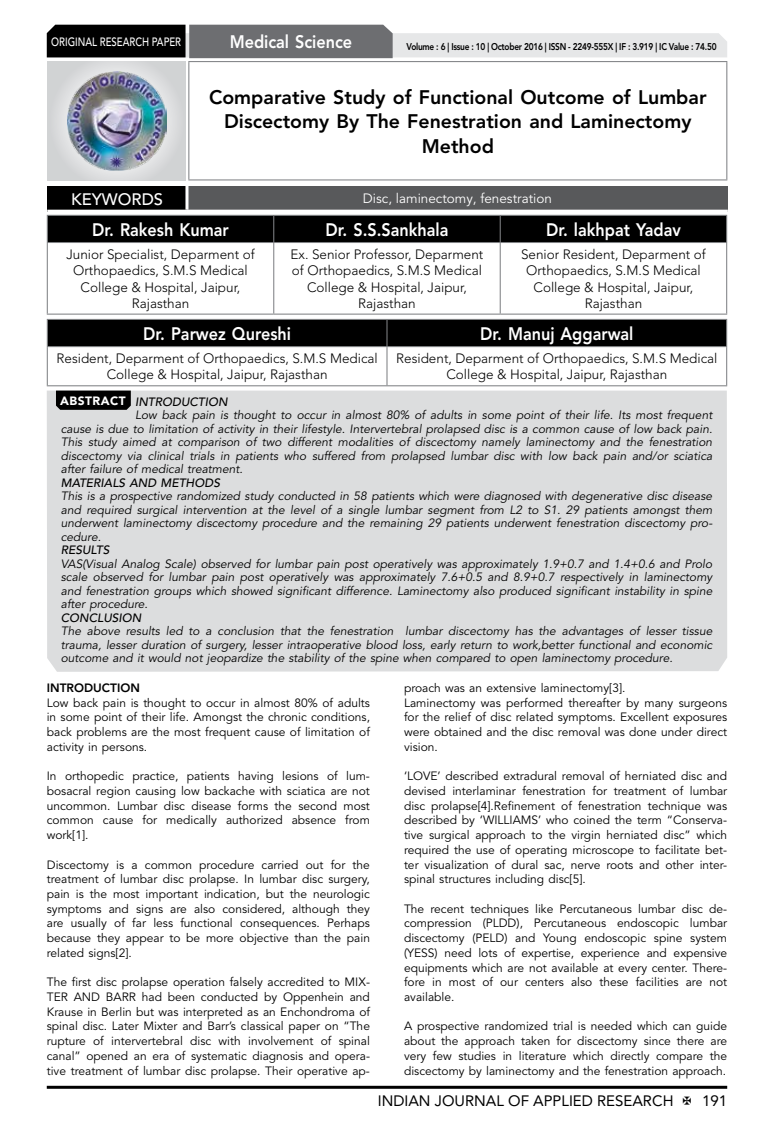
<style>
.page{position:relative;width:774px;height:1136px;background:#fff}
.page>*{position:absolute;margin:0;border:0;box-sizing:border-box;transform-origin:0 0}
.t1{font:800 19.5px/24.3px "Avenir LT Std";color:#000;text-align:center}
.t2{font:800 18px "Avenir LT Std";color:#fff;scale:.9 1}
.t3{font:500 16.5px "Avenir LT Std";color:#fff}
.t4{font:15px "Avenir LT Std";color:#000}
.t5{font:300 13.5px/16.2px "Avenir LT Std";color:#000;text-align:center}
.t6{font:13.5px "Avenir LT Std";color:#fff}
.t7{font:12px/14.7px "Avenir LT Std";color:#000;text-align:justify}
.t8{font:italic 12px/13.5px "Avenir LT Std";color:#000;text-align:justify}
.t9{font:italic 500 12px "Avenir LT Std";color:#000}
.t10{font:500 12px "Avenir LT Std";color:#fff;scale:.8 1}
.t11{font:800 12px "Avenir LT Std";color:#000}
.t12{font:800 9.75px "Avenir LT Std";letter-spacing:-.03em;color:#000;scale:.85 1}
.s1{font-weight:900;font-style:normal;color:#fff}
</style>
<div class="page">
<hr style="left:47px;top:1085px;width:680px;height:3px;background:#000">
<div style="left:48px;top:62px;width:137px;height:118px;background:linear-gradient(to right,#d9dadb,#d9dadb)"></div>
<img style="left:68px;top:71px;width:99px;height:100px">
<svg style="left:47px;top:25px;width:680px;height:33px;background:#979899"></svg>
<hr style="left:188px;top:61px;width:539px;height:1px;background:#808285">
<hr style="left:188px;top:62px;width:1px;height:117px;background:#808285">
<hr style="left:726px;top:62px;width:1px;height:117px;background:#808285">
<hr style="left:188px;top:179px;width:539px;height:1px;background:#808285">
<div style="left:47px;top:215px;width:680px;height:27px;background:#000"></div>
<hr style="left:47px;top:242px;width:227px;height:1px;background:#808285">
<hr style="left:47px;top:243px;width:1px;height:70px;background:#808285">
<hr style="left:274px;top:242px;width:226px;height:1px;background:#808285">
<hr style="left:273px;top:243px;width:1px;height:70px;background:#808285">
<hr style="left:500px;top:242px;width:227px;height:1px;background:#808285">
<hr style="left:500px;top:243px;width:1px;height:70px;background:#808285">
<hr style="left:726px;top:243px;width:1px;height:70px;background:#808285">
<hr style="left:47px;top:313px;width:227px;height:1px;background:#808285">
<hr style="left:274px;top:313px;width:226px;height:1px;background:#808285">
<hr style="left:500px;top:313px;width:227px;height:1px;background:#808285">
<div style="left:47px;top:319px;width:680px;height:27px;background:#000"></div>
<hr style="left:47px;top:346px;width:340px;height:1px;background:#808285">
<hr style="left:47px;top:347px;width:1px;height:38px;background:#808285">
<hr style="left:387px;top:346px;width:340px;height:1px;background:#808285">
<hr style="left:386px;top:347px;width:1px;height:38px;background:#808285">
<hr style="left:726px;top:347px;width:1px;height:38px;background:#808285">
<hr style="left:47px;top:385px;width:340px;height:1px;background:#808285">
<hr style="left:387px;top:385px;width:340px;height:1px;background:#808285">
<div style="left:47px;top:390px;width:680px;height:281px;background:#dcddde"></div>
<svg style="left:56px;top:390px;width:75px;height:20px"></svg>
<div style="left:47px;top:186px;width:140px;height:25px;background:#000"></div>
<div style="left:187px;top:186px;width:541px;height:25px;background:#58595b"></div>
<hr style="left:185px;top:186px;width:3px;height:24px;background:#fff">
<hr style="left:47px;top:210px;width:140px;height:3px;background:#fff">
<hr style="left:187px;top:210px;width:541px;height:3px;background:#fff">
<p class="t10" style="left:51px;top:34px;width:163px">ORIGINAL RESEARCH PAPER</p>
<h2 class="t2" style="left:230px;top:31px;width:138px">Medical Science</h2>
<p class="t12" style="left:406px;top:41px;width:366px">Volume : 6 | Issue : 10 | October 2016 | ISSN - 2249-555X | IF : 3.919 | IC Value : 74.50</p>
<h1 class="t1" style="left:209px;top:85px;width:499px">Comparative Study of Functional Outcome of Lumbar<br>Discectomy By The Fenestration and Laminectomy<br>Method</h1>
<h3 class="t3" style="left:71px;top:189px;width:94px">KEYWORDS</h3>
<p class="t6" style="left:363px;top:190px;width:190px">Disc, laminectomy, fenestration</p>
<h2 class="t2" style="left:92px;top:219px;width:153px">Dr. Rakesh Kumar</h2>
<h2 class="t2" style="left:325px;top:219px;width:138px">Dr. S.S.Sankhala</h2>
<h2 class="t2" style="left:546px;top:219px;width:151px">Dr. lakhpat Yadav</h2>
<p class="t5" style="left:66px;top:246px;width:190px">Junior Specialist, Deparment of<br>Orthopaedics, S.M.S Medical<br>College &amp; Hospital, Jaipur,<br>Rajasthan</p>
<p class="t5" style="left:290px;top:246px;width:194px">Ex. Senior Professor, Deparment of Orthopaedics, S.M.S Medical<br>College &amp; Hospital, Jaipur,<br>Rajasthan</p>
<p class="t5" style="left:521px;top:246px;width:186px">Senior Resident, Deparment of<br>Orthopaedics, S.M.S Medical<br>College &amp; Hospital, Jaipur,<br>Rajasthan</p>
<h2 class="t2" style="left:143px;top:323px;width:166px">Dr. Parwez Qureshi</h2>
<h2 class="t2" style="left:480px;top:323px;width:172px">Dr. Manuj Aggarwal</h2>
<p class="t5" style="left:57px;top:350px;width:323px">Resident, Deparment of Orthopaedics, S.M.S Medical<br>College &amp; Hospital, Jaipur, Rajasthan</p>
<p class="t5" style="left:396px;top:350px;width:323px">Resident, Deparment of Orthopaedics, S.M.S Medical<br>College &amp; Hospital, Jaipur, Rajasthan</p>
<p class="t9" style="left:60px;top:394px;width:169px"><span class="s1">ABSTRACT</span> INTRODUCTION</p>
<p class="t8" style="left:135px;top:408px;width:579px">Low back pain is thought to occur in almost 80% of adults in some point of their life. Its most frequent</p>
<p class="t8" style="left:61px;top:422px;width:653px">cause is due to limitation of activity in their lifestyle. Intervertebral prolapsed disc is a common cause of low back pain.</p>
<p class="t8" style="left:61px;top:435px;width:653px">This study aimed at comparison of two different modalities of discectomy namely laminectomy and the fenestration</p>
<p class="t8" style="left:61px;top:449px;width:653px">discectomy via clinical trials in patients who suffered from prolapsed lumbar disc with low back pain and/or sciatica</p>
<p class="t8" style="left:61px;top:462px;width:183px">after failure of medical treatment.</p>
<p class="t9" style="left:61px;top:475px;width:161px">MATERIALS AND METHODS</p>
<p class="t8" style="left:61px;top:489px;width:653px">This is a prospective randomized study conducted in 58 patients which were diagnosed with degenerative disc disease and required surgical intervention at the level of a single lumbar segment from L2 to S1. 29 patients amongst them underwent laminectomy discectomy procedure and the remaining 29 patients underwent fenestration discectomy pro&shy;cedure.</p>
<p class="t9" style="left:61px;top:543px;width:50px">RESULTS</p>
<p class="t8" style="left:61px;top:557px;width:653px">VAS(Visual Analog Scale) observed for lumbar pain post operatively was approximately 1.9+0.7 and 1.4+0.6 and Prolo scale observed for lumbar pain post operatively was approximately 7.6+0.5 and 8.9+0.7 respectively in laminectomy and fenestration groups which showed significant difference. Laminectomy also produced significant instability in spine after procedure.</p>
<p class="t9" style="left:61px;top:610px;width:82px">CONCLUSION</p>
<p class="t8" style="left:61px;top:624px;width:653px">The above results led to a conclusion that the fenestration lumbar discectomy has the advantages of lesser tissue trauma, lesser duration of surgery, lesser intraoperative blood loss, early return to work,better functional and economic outcome and it would not jeopardize the stability of the spine when compared to open laminectomy procedure.</p>
<p class="t11" style="left:47px;top:680px;width:95px">INTRODUCTION</p>
<p class="t7" style="left:47px;top:695px;width:325px">Low back pain is thought to occur in almost 80% of adults in some point of their life. Amongst the chronic conditions, back problems are the most frequent cause of limitation of activity in persons.</p>
<p class="t7" style="left:47px;top:769px;width:325px">In orthopedic practice, patients having lesions of lum&shy;bosacral region causing low backache with sciatica are not uncommon. Lumbar disc disease forms the second most common cause for medically authorized absence from work[1].</p>
<p class="t7" style="left:47px;top:857px;width:325px">Discectomy is a common procedure carried out for the treatment of lumbar disc prolapse. In lumbar disc surgery, pain is the most important indication, but the neurologic symptoms and signs are also considered, although they are usually of far less functional consequences. Perhaps because they appear to be more objective than the pain related signs[2].</p>
<p class="t7" style="left:47px;top:974px;width:325px">The first disc prolapse operation falsely accredited to MIX-TER AND BARR had been conducted by Oppenhein and Krause in Berlin but was interpreted as an Enchondroma of spinal disc. Later Mixter and Barr’s classical paper on “The rupture of intervertebral disc with involvement of spinal canal” opened an era of systematic diagnosis and opera&shy;tive treatment of lumbar disc prolapse. Their operative ap-</p>
<p class="t7" style="left:404px;top:680px;width:325px;text-align:left">proach was an extensive laminectomy[3].<br>Laminectomy was performed thereafter by many surgeons for the relief of disc related symptoms. Excellent exposures were obtained and the disc removal was done under direct vision.</p>
<p class="t7" style="left:404px;top:769px;width:325px">‘LOVE’ described extradural removal of herniated disc and devised interlaminar fenestration for treatment of lumbar disc prolapse[4].Refinement of fenestration technique was described by ‘WILLIAMS’ who coined the term “Conserva&shy;tive surgical approach to the virgin herniated disc” which required the use of operating microscope to facilitate bet&shy;ter visualization of dural sac, nerve roots and other inter&shy;spinal structures including disc[5].</p>
<p class="t7" style="left:404px;top:901px;width:325px">The recent techniques like Percutaneous lumbar disc de&shy;compression (PLDD), Percutaneous endoscopic lumbar discectomy (PELD) and Young endoscopic spine system (YESS) need lots of expertise, experience and expensive equipments which are not available at every center. There&shy;fore in most of our centers also these facilities are not available.</p>
<p class="t7" style="left:404px;top:1019px;width:325px">A prospective randomized trial is needed which can guide about the approach taken for discectomy since there are very few studies in literature which directly compare the discectomy by laminectomy and the fenestration approach.</p>
<p class="t4" style="left:378px;top:1091px;width:297px">INDIAN JOURNAL OF APPLIED RESEARCH</p>
<p class="t4" style="left:702px;top:1091px;width:27px">191</p>
</div>
